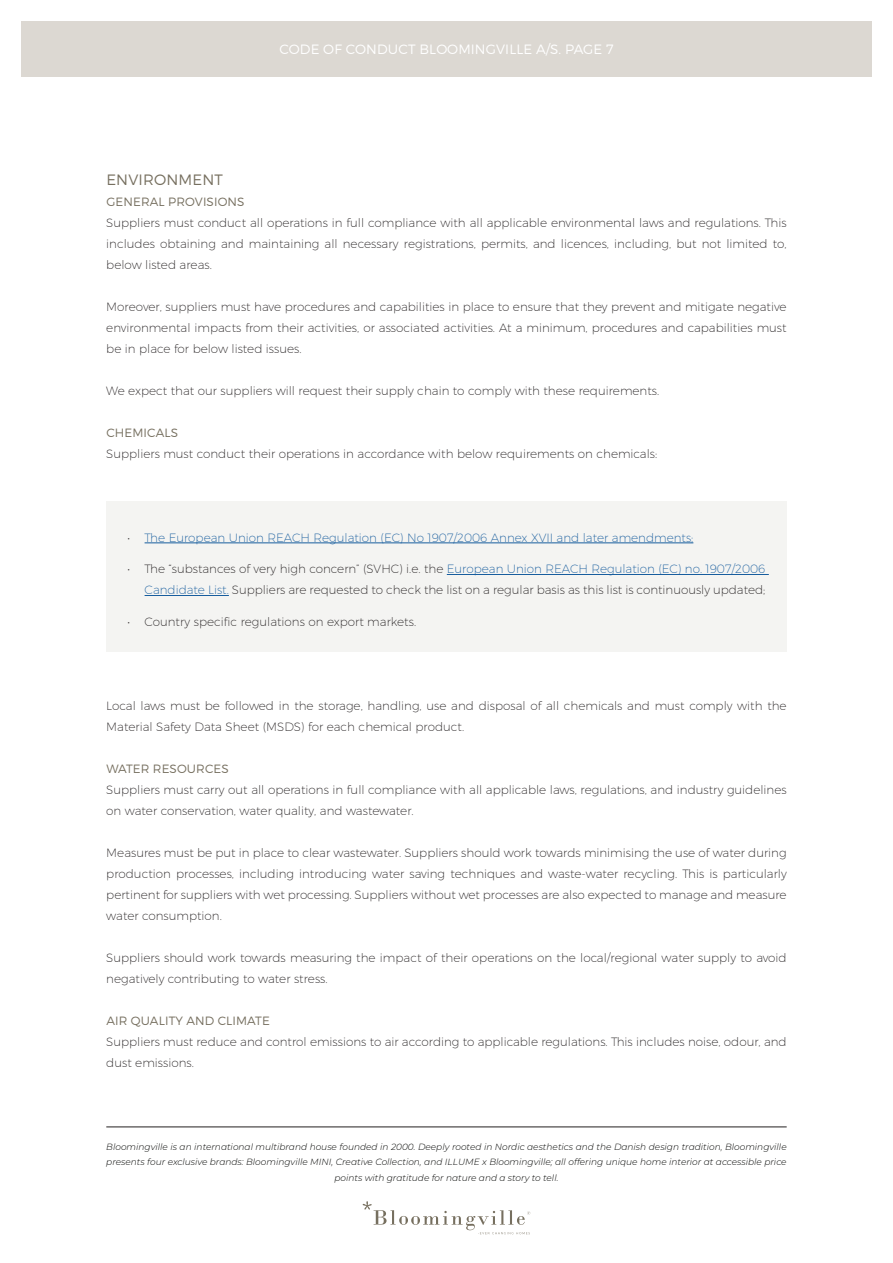
<style>
.page{position:relative;width:893px;height:1263px;background:#fff}
.page>*{position:absolute;margin:0;border:0;box-sizing:border-box;transform-origin:0 0}
.t1{font:300 15px "Montserrat";letter-spacing:.01em;color:#766f5f}
.t2{font:300 13.5px "Montserrat";letter-spacing:.01em;color:#fff}
.body{font:200 12px/21px "Montserrat";color:#231f20}
.body-2{font:200 12px "Montserrat";color:#175d9e}
.subheader{font:300 12px "Montserrat";letter-spacing:.01em;color:#766f5f}
.t3{font:italic 300 9px/15.6px "Montserrat";color:#040503;text-align:center}
.s1{color:#231f20}
.s2{color:#175d9e}
</style>
<div class="page">
<div style="left:21px;top:21px;width:851px;height:56px;background:#dcd8d2"></div>
<svg style="left:363px;top:1201px;width:167px;height:33px"></svg>
<hr style="left:106px;top:1127px;width:681px;height:1px;background:#231f20">
<div style="left:106px;top:501px;width:681px;height:151px;background:#f4f4f2"></div>
<hr style="left:145px;top:542px;width:548px;height:1px;background:#175d9e">
<hr style="left:447px;top:574px;width:322px;height:1px;background:#175d9e">
<hr style="left:145px;top:595px;width:84px;height:1px;background:#175d9e">
<p class="t2" style="left:279px;top:41px;width:336px">CODE OF CONDUCT BLOOMINGVILLE A/S. PAGE 7</p>
<p class="t1" style="left:106px;top:170px;width:118px">ENVIRONMENT</p>
<p class="subheader" style="left:106px;top:194px;width:140px">GENERAL PROVISIONS</p>
<p class="body" style="left:106px;top:212px;width:682px;text-align:justify">Suppliers must conduct all operations in full compliance with all applicable environmental laws and regulations. This includes obtaining and maintaining all necessary registrations, permits, and licences, including, but not limited to, below listed areas.</p>
<p class="body" style="left:106px;top:296px;width:682px;text-align:justify">Moreover, suppliers must have procedures and capabilities in place to ensure that they prevent and mitigate negative environmental impacts from their activities, or associated activities. At a minimum, procedures and capabilities must be in place for below listed issues.</p>
<p class="body" style="left:106px;top:380px;width:553px">We expect that our suppliers will request their supply chain to comply with these requirements.</p>
<p class="subheader" style="left:106px;top:425px;width:73px">CHEMICALS</p>
<p class="body" style="left:106px;top:443px;width:552px">Suppliers must conduct their operations in accordance with below requirements on chemicals:</p>
<p class="body-2" style="left:128px;top:530px;width:567px"><span class="s1">•</span> The European Union REACH Regulation (EC) No 1907/2006 Annex XVII and later amendments;</p>
<p class="body" style="left:128px;top:558px;width:639px;text-align:right">• The “substances of very high concern” (SVHC) i.e. the <span class="s2">European Union REACH Regulation (EC) no. 1907/2006<br>Candidate List.</span> Suppliers are requested to check the list on a regular basis as this list is continuously updated;</p>
<p class="body" style="left:128px;top:611px;width:289px">• Country specific regulations on export markets.</p>
<p class="body" style="left:106px;top:695px;width:682px">Local laws must be followed in the storage, handling, use and disposal of all chemicals and must comply with the<br>Material Safety Data Sheet (MSDS) for each chemical product.</p>
<p class="subheader" style="left:106px;top:761px;width:124px">WATER RESOURCES</p>
<p class="body" style="left:106px;top:779px;width:682px">Suppliers must carry out all operations in full compliance with all applicable laws, regulations, and industry guidelines on water conservation, water quality, and wastewater.</p>
<p class="body" style="left:106px;top:842px;width:682px;text-align:justify">Measures must be put in place to clear wastewater. Suppliers should work towards minimising the use of water during production processes, including introducing water saving techniques and waste-water recycling. This is particularly pertinent for suppliers with wet processing. Suppliers without wet processes are also expected to manage and measure water consumption.</p>
<p class="body" style="left:106px;top:947px;width:682px">Suppliers should work towards measuring the impact of their operations on the local/regional water supply to avoid negatively contributing to water stress.</p>
<p class="subheader" style="left:106px;top:1013px;width:165px">AIR QUALITY AND CLIMATE</p>
<p class="body" style="left:106px;top:1031px;width:682px">Suppliers must reduce and control emissions to air according to applicable regulations. This includes noise, odour, and dust emissions.</p>
<p class="t3" style="left:106px;top:1138px;width:682px">Bloomingville is an international multibrand house founded in 2000. Deeply rooted in Nordic aesthetics and the Danish design tradition, Bloomingville presents four exclusive brands: Bloomingville MINI, Creative Collection, and ILLUME x Bloomingville; all offering unique home interior at accessible price points with gratitude for nature and a story to tell.</p>
</div>
